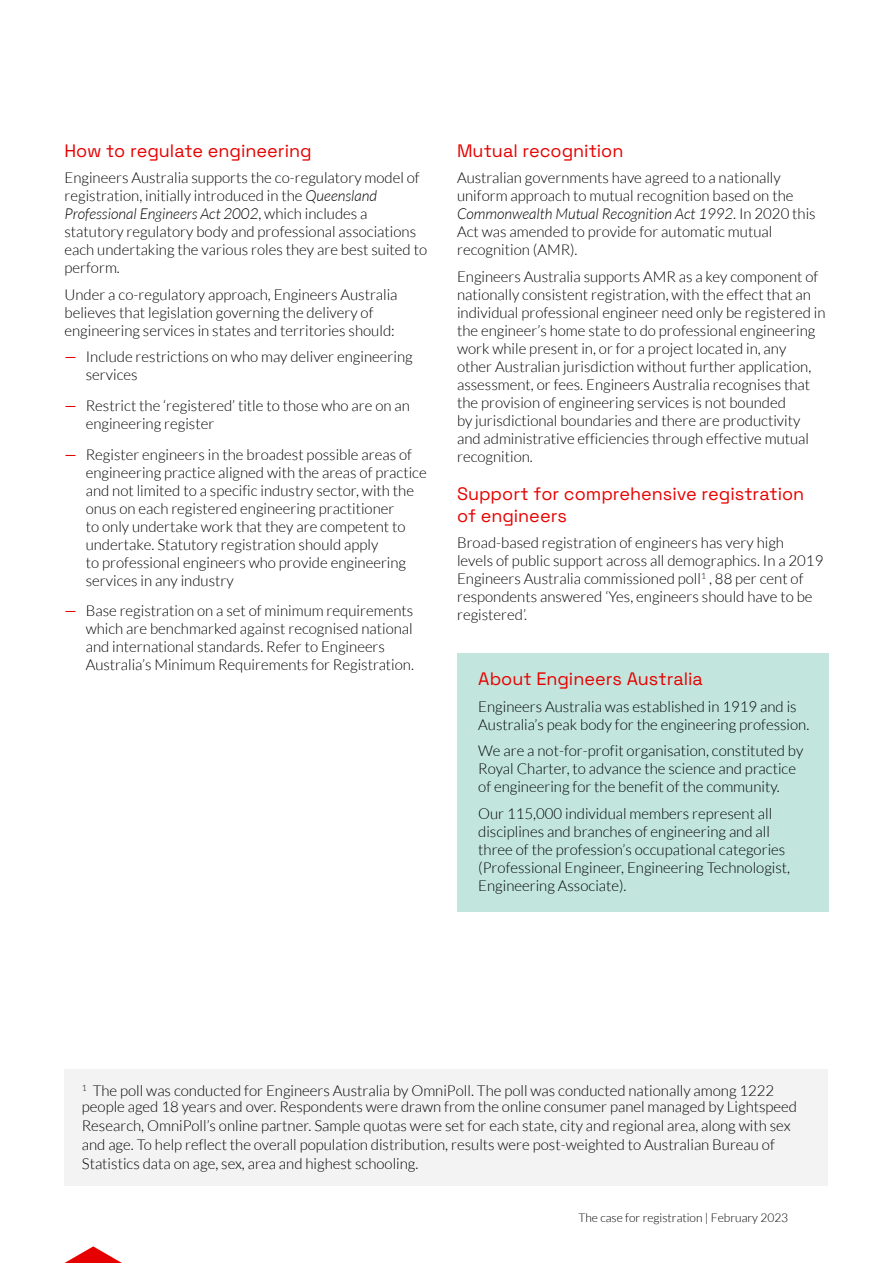
<style>
.page{position:relative;width:893px;height:1263px;background:#fff}
.page>*{position:absolute;margin:0;border:0;box-sizing:border-box;transform-origin:0 0}
.t1{font:300 18px/21.6px "Space Grotesk";color:#e60000}
.t2{font:300 15px/18px "Lato";color:#000}
.t3{font:300 12px "Lato";color:#000}
.s1{font-style:italic}
.s2{font-weight:400;color:#e60000}
</style>
<div class="page">
<svg style="left:64px;top:1246px;width:58px;height:17px"></svg>
<div style="left:457px;top:653px;width:371px;height:258px;background:#c2e6de"></div>
<div style="left:64px;top:1069px;width:764px;height:117px;background:#f3f3f3"></div>
<p class="t1" style="left:64px;top:139px;width:249px">How to regulate engineering</p>
<p class="t2" style="left:64px;top:169px;width:364px">Engineers Australia supports the co-regulatory model of registration, initially introduced in the <span class="s1">Queensland Professional Engineers Act 2002</span>, which includes a statutory regulatory body and professional associations each undertaking the various roles they are best suited to perform.</p>
<p class="t2" style="left:64px;top:285px;width:335px">Under a co-regulatory approach, Engineers Australia believes that legislation governing the delivery of engineering services in states and territories should:</p>
<p class="t2" style="left:86px;top:348px;width:328px;text-indent:-21px"><span class="s2">—</span> Include restrictions on who may deliver engineering services</p>
<p class="t2" style="left:86px;top:397px;width:326px;text-indent:-21px"><span class="s2">—</span> Restrict the ‘registered’ title to those who are on an engineering register</p>
<p class="t2" style="left:86px;top:445px;width:342px;text-indent:-21px"><span class="s2">—</span> Register engineers in the broadest possible areas of engineering practice aligned with the areas of practice and not limited to a specific industry sector, with the onus on each registered engineering practitioner<br>to only undertake work that they are competent to undertake. Statutory registration should apply<br>to professional engineers who provide engineering services in any industry</p>
<p class="t2" style="left:86px;top:602px;width:330px;text-indent:-21px"><span class="s2">—</span> Base registration on a set of minimum requirements which are benchmarked against recognised national and international standards. Refer to Engineers Australia’s Minimum Requirements for Registration.</p>
<p class="t1" style="left:457px;top:139px;width:168px">Mutual recognition</p>
<p class="t2" style="left:457px;top:169px;width:360px">Australian governments have agreed to a nationally uniform approach to mutual recognition based on the <span class="s1">Commonwealth Mutual Recognition Act 1992</span>. In 2020 this Act was amended to provide for automatic mutual recognition (AMR).</p>
<p class="t2" style="left:457px;top:267px;width:370px">Engineers Australia supports AMR as a key component of nationally consistent registration, with the effect that an individual professional engineer need only be registered in the engineer’s home state to do professional engineering work while present in, or for a project located in, any<br>other Australian jurisdiction without further application, assessment, or fees. Engineers Australia recognises that the provision of engineering services is not bounded<br>by jurisdictional boundaries and there are productivity and administrative efficiencies through effective mutual recognition.</p>
<p class="t1" style="left:457px;top:482px;width:349px">Support for comprehensive registration of engineers</p>
<p class="t2" style="left:457px;top:534px;width:368px">Broad-based registration of engineers has very high levels of public support across all demographics. In a 2019<br>Engineers Australia commissioned poll<sup>1</sup> , 88 per cent of respondents answered ‘Yes, engineers should have to be registered’.</p>
<p class="t1" style="left:478px;top:667px;width:226px">About Engineers Australia</p>
<p class="t2" style="left:478px;top:698px;width:333px">Engineers Australia was established in 1919 and is<br>Australia’s peak body for the engineering profession.</p>
<p class="t2" style="left:478px;top:742px;width:327px">We are a not-for-profit organisation, constituted by<br>Royal Charter, to advance the science and practice of engineering for the benefit of the community.</p>
<p class="t2" style="left:478px;top:805px;width:314px">Our 115,000 individual members represent all disciplines and branches of engineering and all three of the profession’s occupational categories (Professional Engineer, Engineering Technologist, Engineering Associate).</p>
<p class="t2" style="left:82px;top:1083px;width:717px;line-height:15.5px"><sup>1</sup> The poll was conducted for Engineers Australia by OmniPoll. The poll was conducted nationally among 1222 people aged 18 years and over. Respondents were drawn from the online consumer panel managed by Lightspeed</p>
<p class="t2" style="left:82px;top:1116px;width:710px;line-height:19.2px">Research, OmniPoll’s online partner. Sample quotas were set for each state, city and regional area, along with sex and age. To help reflect the overall population distribution, results were post-weighted to Australian Bureau of<br>Statistics data on age, sex, area and highest schooling.</p>
<p class="t3" style="left:578px;top:1211px;width:211px">The case for registration | February 2023</p>
</div>
